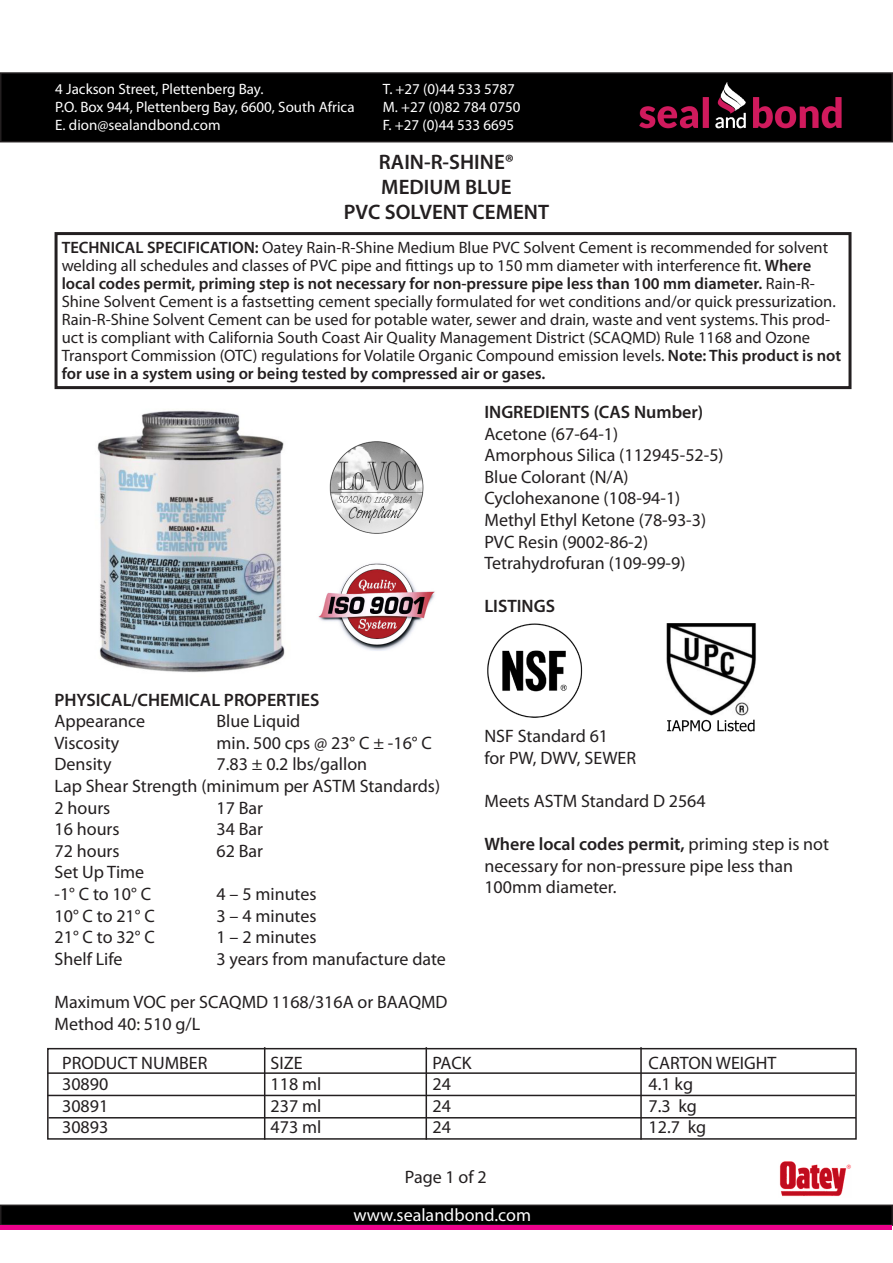
<style>
.page{position:relative;width:893px;height:1263px;background:#fff}
.page>*{position:absolute;margin:0;border:0;box-sizing:border-box;transform-origin:0 0}
.t1{font:600 21px "Myriad Pro";color:#231f20}
.t2{font:18px/21.6px "Myriad Pro";color:#231f20}
.t3{font:600 18px "Myriad Pro";color:#231f20}
.t4{font:18px "Myriad Pro";color:#fff}
.t5{font:16.5px/18px "Myriad Pro";color:#231f20}
.t6{font:15px "Myriad Pro";color:#fff}
.s1{font-weight:600}
.s2{font-weight:400}
</style>
<div class="page">
<div style="left:55px;top:232px;width:796px;height:157px;border:3px solid #231f20"></div>
<div style="left:1px;top:1205px;width:891px;height:20px;background:#000"></div>
<div style="left:0;top:1204px;width:893px;height:22px;border:2px solid #231f20"></div>
<hr style="left:0;top:1226px;width:891px;height:4px;background:#ed028c">
<img style="left:779px;top:1161px;width:72px;height:36px">
<div style="left:1px;top:73px;width:891px;height:69px;background:#000"></div>
<div style="left:0;top:72px;width:893px;height:70px;border:2px solid #231f20"></div>
<img style="left:639px;top:82px;width:203px;height:47px">
<img style="left:318px;top:563px;width:117px;height:88px">
<img style="left:329px;top:441px;width:95px;height:93px">
<img style="left:487px;top:623px;width:96px;height:95px">
<img style="left:97px;top:410px;width:188px;height:263px">
<div style="left:47px;top:1048px;width:810px;height:92px;border:2px solid #231f20"></div>
<hr style="left:264px;top:1047px;width:1px;height:93px;background:#231f20">
<hr style="left:426px;top:1047px;width:1px;height:93px;background:#231f20">
<hr style="left:640px;top:1047px;width:2px;height:93px;background:#231f20">
<hr style="left:47px;top:1072px;width:808px;height:2px;background:#231f20">
<hr style="left:47px;top:1095px;width:808px;height:1px;background:#231f20">
<img style="left:666px;top:623px;width:90px;height:109px">
<hr style="left:48px;top:1117px;width:808px;height:1px;background:#231f20">
<p class="t6" style="left:55px;top:79px;width:210px">4 Jackson Street, Plettenberg Bay.</p>
<p class="t6" style="left:55px;top:97px;width:301px">P.O. Box 944, Plettenberg Bay, 6600, South Africa</p>
<p class="t6" style="left:55px;top:115px;width:167px">E. dion@sealandbond.com</p>
<p class="t6" style="left:383px;top:79px;width:134px">T. +27 (0)44 533 5787</p>
<p class="t6" style="left:383px;top:97px;width:139px">M. +27 (0)82 784 0750</p>
<p class="t6" style="left:383px;top:115px;width:133px">F. +27 (0)44 533 6695</p>
<p class="t1" style="left:379px;top:148px;width:137px">RAIN-R-SHINE®</p>
<p class="t1" style="left:381px;top:174px;width:132px">MEDIUM BLUE</p>
<p class="t1" style="left:344px;top:199px;width:207px">PVC SOLVENT CEMENT</p>
<p class="t5" style="left:62px;top:238px;width:768px"><span class="s1">TECHNICAL SPECIFICATION:</span> Oatey Rain-R-Shine Medium Blue PVC Solvent Cement is recommended for solvent welding all schedules and classes of PVC pipe and fittings up to 150 mm diameter with interference fit. <span class="s1">Where</span></p>
<p class="t5" style="left:62px;top:274px;width:781px"><span class="s1">local codes permit, priming step is not necessary for non-pressure pipe less than 100 mm diameter.</span> Rain-R-Shine Solvent Cement is a fastsetting cement specially formulated for wet conditions and/or quick pressurization.<br>Rain-R-Shine Solvent Cement can be used for potable water, sewer and drain, waste and vent systems. This prod&shy;uct is compliant with California South Coast Air Quality Management District (SCAQMD) Rule 1168 and Ozone Transport Commission (OTC) regulations for Volatile Organic Compound emission levels. <span class="s1">Note: This product is not for use in a system using or being tested by compressed air or gases.</span></p>
<p class="t3" style="left:484px;top:400px;width:220px">INGREDIENTS (CAS Number)</p>
<p class="t2" style="left:484px;top:422px;width:135px">Acetone (67-64-1)</p>
<p class="t2" style="left:484px;top:444px;width:241px">Amorphous Silica (112945-52-5)</p>
<p class="t2" style="left:484px;top:466px;width:146px">Blue Colorant (N/A)</p>
<p class="t2" style="left:484px;top:487px;width:197px">Cyclohexanone (108-94-1)</p>
<p class="t2" style="left:484px;top:509px;width:223px">Methyl Ethyl Ketone (78-93-3)</p>
<p class="t2" style="left:484px;top:530px;width:165px">PVC Resin (9002-86-2)</p>
<p class="t2" style="left:484px;top:552px;width:203px">Tetrahydrofuran (109-99-9)</p>
<p class="t3" style="left:484px;top:595px;width:72px">LISTINGS</p>
<p class="t3" style="left:55px;top:688px;width:266px">PHYSICAL/CHEMICAL PROPERTIES</p>
<p class="t2" style="left:55px;top:710px;width:92px">Appearance</p>
<p class="t2" style="left:217px;top:710px;width:85px">Blue Liquid</p>
<p class="t2" style="left:55px;top:732px;width:66px">Viscosity</p>
<p class="t2" style="left:217px;top:732px;width:217px">min. 500 cps @ 23° C ± -16° C</p>
<p class="t2" style="left:55px;top:753px;width:59px">Density</p>
<p class="t2" style="left:217px;top:753px;width:152px">7.83 ± 0.2 lbs/gallon</p>
<p class="t2" style="left:55px;top:775px;width:387px">Lap Shear Strength (minimum per ASTM Standards)</p>
<p class="t2" style="left:55px;top:796px;width:57px">2 hours</p>
<p class="t2" style="left:217px;top:796px;width:48px">17 Bar</p>
<p class="t2" style="left:55px;top:818px;width:67px">16 hours</p>
<p class="t2" style="left:217px;top:818px;width:48px">34 Bar</p>
<p class="t2" style="left:55px;top:840px;width:67px">72 hours</p>
<p class="t2" style="left:217px;top:840px;width:48px">62 Bar</p>
<p class="t2" style="left:55px;top:861px;width:91px">Set Up Time</p>
<p class="t2" style="left:55px;top:883px;width:98px">-1° C to 10° C</p>
<p class="t2" style="left:217px;top:883px;width:102px">4 – 5 minutes</p>
<p class="t2" style="left:55px;top:904px;width:102px">10° C to 21° C</p>
<p class="t2" style="left:217px;top:904px;width:102px">3 – 4 minutes</p>
<p class="t2" style="left:55px;top:926px;width:102px">21° C to 32° C</p>
<p class="t2" style="left:217px;top:926px;width:102px">1 – 2 minutes</p>
<p class="t2" style="left:55px;top:948px;width:69px">Shelf Life</p>
<p class="t2" style="left:217px;top:948px;width:231px">3 years from manufacture date</p>
<p class="t2" style="left:55px;top:991px;width:394px">Maximum VOC per SCAQMD 1168/316A or BAAQMD</p>
<p class="t2" style="left:55px;top:1012px;width:147px">Method 40: 510 g/L</p>
<p class="t2" style="left:62px;top:1051px;width:147px">PRODUCT NUMBER</p>
<p class="t2" style="left:271px;top:1051px;width:33px">SIZE</p>
<p class="t2" style="left:433px;top:1051px;width:41px">PACK</p>
<p class="t2" style="left:649px;top:1051px;width:129px">CARTON WEIGHT</p>
<p class="t2" style="left:62px;top:1073px;width:48px">30890</p>
<p class="t2" style="left:271px;top:1073px;width:52px">118 ml</p>
<p class="t2" style="left:433px;top:1073px;width:20px">24</p>
<p class="t2" style="left:649px;top:1073px;width:46px">4.1 kg</p>
<p class="t2" style="left:62px;top:1095px;width:48px">30891</p>
<p class="t2" style="left:271px;top:1095px;width:52px">237 ml</p>
<p class="t2" style="left:433px;top:1095px;width:20px">24</p>
<p class="t2" style="left:649px;top:1095px;width:50px">7.3 kg</p>
<p class="t2" style="left:62px;top:1116px;width:48px">30893</p>
<p class="t2" style="left:271px;top:1116px;width:52px">473 ml</p>
<p class="t2" style="left:433px;top:1116px;width:20px">24</p>
<p class="t2" style="left:649px;top:1116px;width:59px">12.7 kg</p>
<p class="t2" style="left:405px;top:1166px;width:83px">Page 1 of 2</p>
<p class="t2" style="left:484px;top:725px;width:125px">NSF Standard 61</p>
<p class="t2" style="left:484px;top:746px;width:153px">for PW, DWV, SEWER</p>
<p class="t2" style="left:484px;top:790px;width:223px">Meets ASTM Standard D 2564</p>
<p class="t3" style="left:484px;top:832px;width:346px">Where local codes permit, <span class="s2">priming step is not</span></p>
<p class="t2" style="left:484px;top:854px;width:310px">necessary for non-pressure pipe less than<br>100mm diameter.</p>
<p class="t4" style="left:353px;top:1204px;width:179px">www.sealandbond.com</p>
</div>
